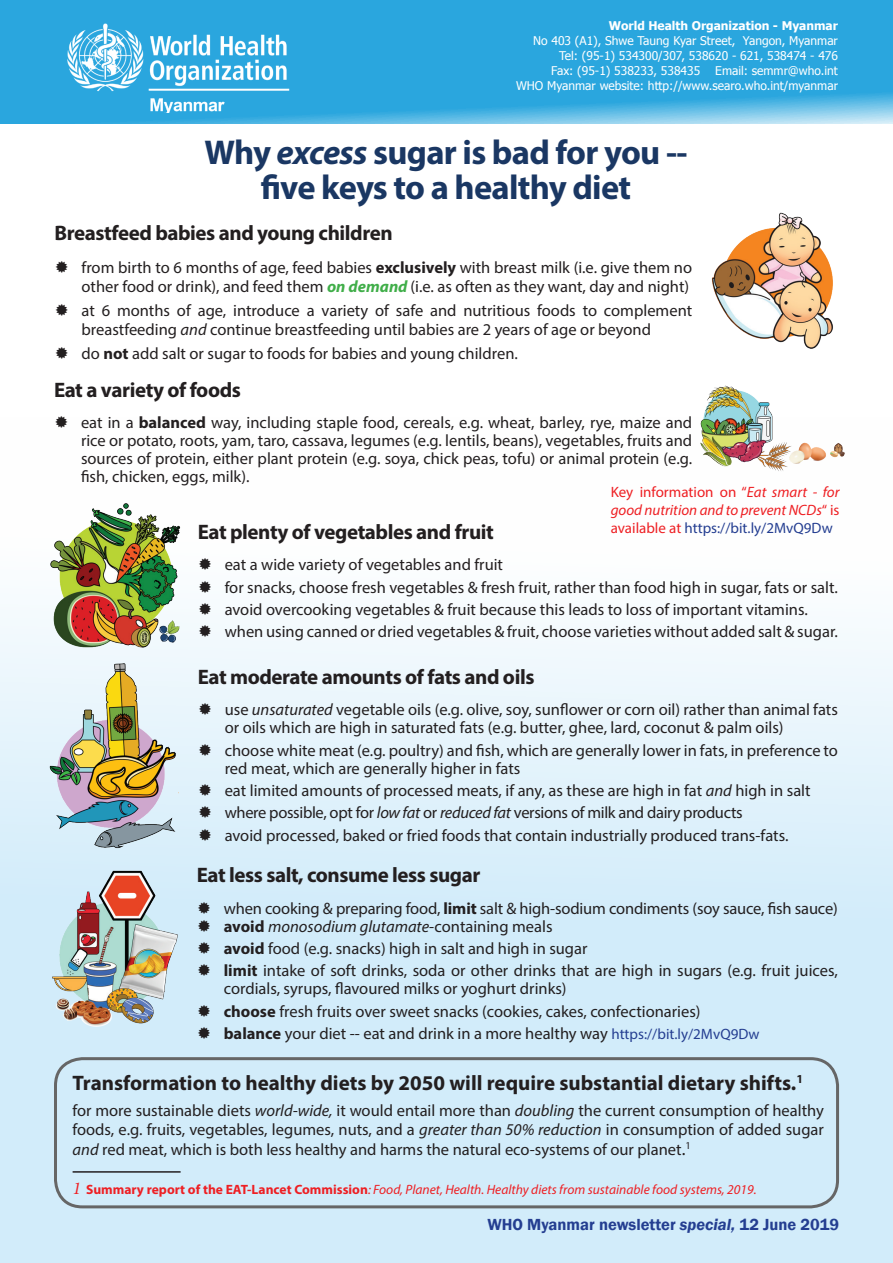
<style>
.page{position:relative;width:893px;height:1263px;background:#fff}
.page>*{position:absolute;margin:0;border:0;box-sizing:border-box;transform-origin:0 0}
.t1{font:700 34.5px/34.5px "Myriad Pro";letter-spacing:-.02em;color:#1a3763;text-align:center}
.t2{font:700 21px "Myriad Pro";letter-spacing:-.02em;color:#231f20}
.t3{font:700 21px "Myriad Pro";color:#231f20}
.t4{font:16.5px/22.4px "Myriad Pro";color:#231f20}
.t5{font:600 16.5px "Franklin Gothic";color:#243e91}
.t6{font:italic 15px/18px "Myriad Pro";color:#ee1f23;text-align:justify}
.t7{font:italic 13.5px "Myriad Pro";color:#ee1f23}
.t8{font:12px/15px "Tahoma";color:#fff;text-align:right}
.t9{font:700 12px "Tahoma";color:#fff}
.s1{font-style:italic}
.s2{font-weight:700}
.s3{font-weight:700;font-style:italic;color:#40ae49}
.s4{font-size:15px;color:#243e91}
.s5{font-size:18px}
.s6{font-family:"Minion Pro";font-size:18px}
.s7{font-weight:700;font-style:normal}
.s8{font-style:normal}
.s9{font-style:normal;color:#243e91}
</style>
<div class="page">
<div style="left:0;top:417px;width:893px;height:846px;background:linear-gradient(to bottom,#fffefe,#c5e7f9)"></div>
<div style="left:0;top:0;width:893px;height:123px;background:#2aa6de"></div>
<img style="left:67px;top:23px;width:223px;height:89px">
<img style="left:712px;top:212px;width:121px;height:137px">
<img style="left:697px;top:385px;width:151px;height:88px">
<img style="left:45px;top:488px;width:151px;height:168px">
<img style="left:46px;top:659px;width:151px;height:192px">
<img style="left:43px;top:868px;width:142px;height:162px">
<hr style="left:73px;top:1171px;width:108px;height:2px;background:#231f20">
<div style="left:54px;top:1057px;width:785px;height:151px;border:3px solid #666;border-radius:27px"></div>
<svg style="left:55px;top:417px;width:12px;height:11px"></svg>
<svg style="left:199px;top:558px;width:12px;height:12px"></svg>
<svg style="left:199px;top:580px;width:12px;height:13px"></svg>
<svg style="left:199px;top:603px;width:12px;height:12px"></svg>
<svg style="left:199px;top:625px;width:12px;height:12px"></svg>
<svg style="left:199px;top:703px;width:12px;height:12px"></svg>
<svg style="left:199px;top:743px;width:12px;height:12px"></svg>
<svg style="left:199px;top:784px;width:12px;height:12px"></svg>
<svg style="left:199px;top:806px;width:12px;height:12px"></svg>
<svg style="left:199px;top:828px;width:12px;height:12px"></svg>
<svg style="left:198px;top:901px;width:12px;height:31px"></svg>
<svg style="left:198px;top:942px;width:12px;height:12px"></svg>
<svg style="left:198px;top:964px;width:12px;height:12px"></svg>
<svg style="left:198px;top:1004px;width:12px;height:13px"></svg>
<svg style="left:198px;top:1027px;width:12px;height:12px"></svg>
<p class="t9" style="left:609px;top:17px;width:231px">World Health Organization - Myanmar</p>
<p class="t8" style="left:533px;top:33px;width:306px">No 403 (A1), Shwe Taung Kyar Street, Yangon, Myanmar</p>
<p class="t8" style="left:559px;top:48px;width:280px">Tel: (95-1) 534300/307, 538620 - 621, 538474 - 476</p>
<p class="t8" style="left:551px;top:63px;width:150px">Fax: (95-1) 538233, 538435</p>
<p class="t8" style="left:516px;top:63px;width:323px">Email: semmr@who.int<br>WHO Myanmar website: http://www.searo.who.int/myanmar</p>
<h1 class="t1" style="left:204px;top:134px;width:485px">Why <span class="s1">excess</span> sugar is bad for you -- five keys to a healthy diet</h1>
<p class="t2" style="left:55px;top:219px;width:340px">Breastfeed babies and young children</p>
<p class="t4" style="left:82px;top:257px;width:612px;line-height:19.5px">from birth to 6 months of age, feed babies <span class="s2">exclusively</span> with breast milk (i.e. give them no other food or drink), and feed them <span class="s3">on demand</span> (i.e. as often as they want, day and night)</p>
<p class="t4" style="left:82px;top:300px;width:612px;line-height:19.5px">at 6 months of age, introduce a variety of safe and nutritious foods to complement breastfeeding <span class="s1">and</span> continue breastfeeding until babies are 2 years of age or beyond</p>
<p class="t4" style="left:82px;top:342px;width:438px">do <span class="s2">not</span> add salt or sugar to foods for babies and young children.</p>
<p class="t2" style="left:54px;top:376px;width:188px">Eat a variety of foods</p>
<p class="t4" style="left:81px;top:414px;width:613px;line-height:18px;text-align:justify">eat in a <span class="s2">balanced</span> way, including staple food, cereals, e.g. wheat, barley, rye, maize and rice or potato, roots, yam, taro, cassava, legumes (e.g. lentils, beans), vegetables, fruits and sources of protein, either plant protein (e.g. soya, chick peas, tofu) or animal protein (e.g. fish, chicken, eggs, milk).</p>
<p class="t2" style="left:198px;top:518px;width:298px">Eat plenty of vegetables and fruit</p>
<p class="t4" style="left:225px;top:553px;width:615px">eat a wide variety of vegetables and fruit<br>for snacks, choose fresh vegetables &amp; fresh fruit, rather than food high in sugar, fats or salt. avoid overcooking vegetables &amp; fruit because this leads to loss of important vitamins. when using canned or dried vegetables &amp; fruit, choose varieties without added salt &amp; sugar.</p>
<p class="t2" style="left:198px;top:663px;width:338px">Eat moderate amounts of fats and oils</p>
<p class="t4" style="left:225px;top:700px;width:615px;line-height:18px">use <span class="s1">unsaturated</span> vegetable oils (e.g. olive, soy, sunflower or corn oil) rather than animal fats or oils which are high in saturated fats (e.g. butter, ghee, lard, coconut &amp; palm oils)</p>
<p class="t4" style="left:225px;top:741px;width:615px;line-height:18px">choose white meat (e.g. poultry) and fish, which are generally lower in fats, in preference to red meat, which are generally higher in fats</p>
<p class="t4" style="left:225px;top:779px;width:587px">eat limited amounts of processed meats, if any, as these are high in fat <span class="s1">and</span> high in salt where possible, opt for <span class="s1">low fat</span> or <span class="s1">reduced fat</span> versions of milk and dairy products<br>avoid processed, baked or fried foods that contain industrially produced trans-fats.</p>
<p class="t2" style="left:197px;top:861px;width:285px">Eat less salt, consume less sugar</p>
<p class="t4" style="left:224px;top:899px;width:616px;line-height:18px">when cooking &amp; preparing food, <span class="s2">limit</span> salt &amp; high-sodium condiments (soy sauce, fish sauce) <span class="s2">avoid</span> <span class="s1">monosodium glutamate</span>-containing meals</p>
<p class="t4" style="left:224px;top:937px;width:616px"><span class="s2">avoid</span> food (e.g. snacks) high in salt and high in sugar<br><span class="s2">limit</span> intake of soft drinks, soda or other drinks that are high in sugars (e.g. fruit juices,</p>
<p class="t4" style="left:224px;top:977px;width:537px">cordials, syrups, flavoured milks or yoghurt drinks)<br><span class="s2">choose</span> fresh fruits over sweet snacks (cookies, cakes, confectionaries) <span class="s2">balance</span> your diet -- eat and drink in a more healthy way <span class="s4">https://bit.ly/2MvQ9Dw</span></p>
<p class="t3" style="left:73px;top:1069px;width:732px">Transformation to healthy diets by 2050 will require substantial dietary shifts.<sup>1</sup></p>
<p class="t4" style="left:73px;top:1100px;width:753px;line-height:19.5px;text-align:justify">for more sustainable diets <span class="s1">world-wide,</span> it would entail more than <span class="s1">doubling</span> the current consumption of healthy foods, e.g. fruits, vegetables, legumes, nuts, and a <span class="s1">greater than 50% reduction</span> in consumption of added sugar <span class="s1">and</span> red meat, which is both less healthy and harms the natural eco-systems of our planet<span class="s5">.</span><sup>1</sup></p>
<p class="t7" style="left:73px;top:1180px;width:686px"><span class="s6">1</span> <span class="s7">Summary report of the EAT-Lancet Commission</span>: Food, Planet, Health. Healthy diets from sustainable food systems, 2019.</p>
<p class="t6" style="left:611px;top:483px;width:230px"><span class="s8">Key information on “</span>Eat smart - for good nutrition and to prevent NCDs<span class="s8">“ is available at</span> <span class="s9">https://bit.ly/2MvQ9Dw</span></p>
<p class="t5" style="left:487px;top:1214px;width:353px">WHO Myanmar newsletter <span class="s1">special,</span> 12 June 2019</p>
</div>
